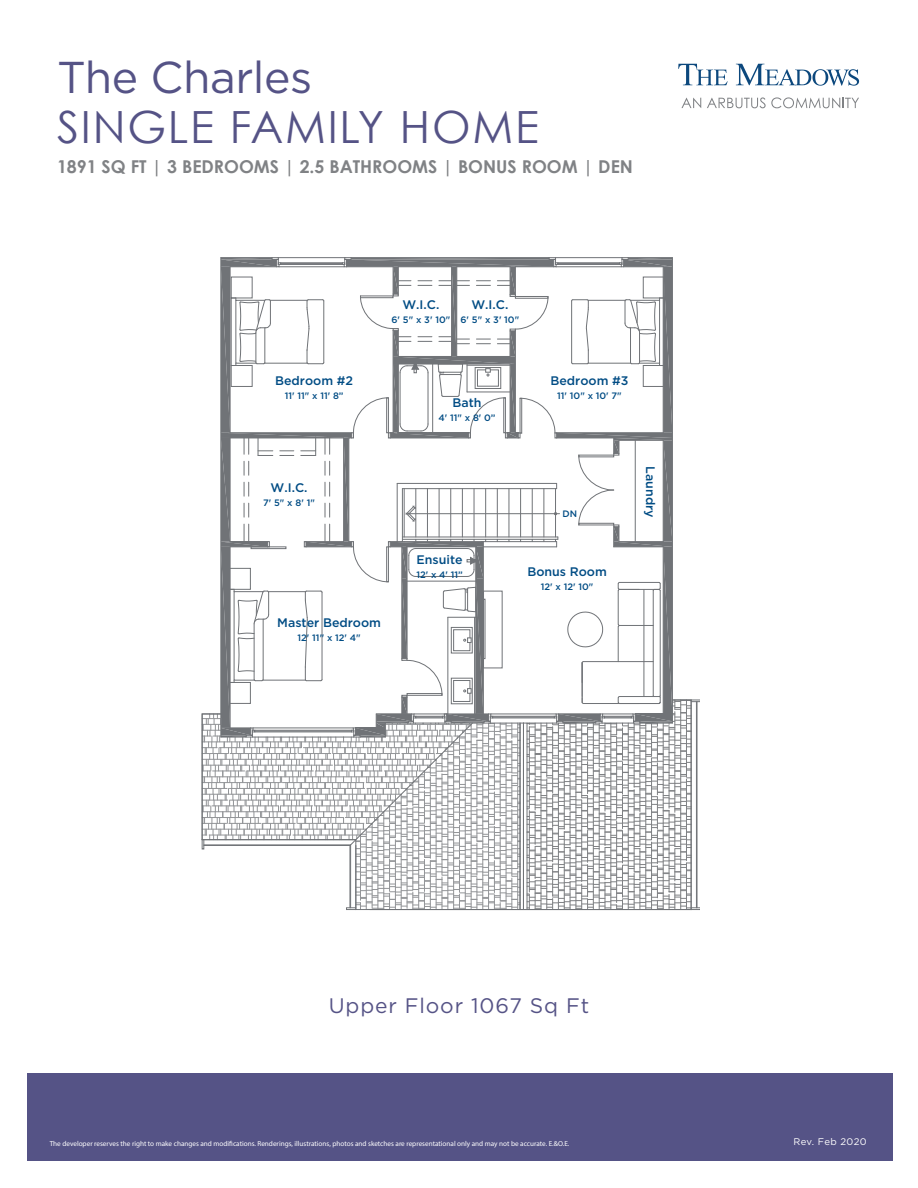
<style>
.page{position:relative;width:918px;height:1188px;background:#fff}
.page>*{position:absolute;margin:0;border:0;box-sizing:border-box;transform-origin:0 0}
.t1{font:44.55px "Gotham";letter-spacing:-.01em;color:#555386}
.t2{font:44.4px "Century Gothic";letter-spacing:.04em;color:#555386}
.t3{font:21px "Gotham";letter-spacing:.04em;color:#555386}
.t4{font:700 17.7px "Century Gothic";color:#808285}
.t5{font:500 12.45px "Gotham";color:#004c84}
.t6{font:9.6px "Gotham";letter-spacing:.03em;color:#fff}
.t7{font:500 9.3px "Gotham";color:#004c84}
.t8{font:7.2px "Myriad Pro";color:#fff}
</style>
<div class="page">
<div style="left:27px;top:1073px;width:866px;height:88px;background:#555386"></div>
<svg style="left:678px;top:64px;width:50px;height:21px"></svg>
<svg style="left:736px;top:64px;width:123px;height:22px"></svg>
<svg style="left:681px;top:98px;width:20px;height:10px"></svg>
<svg style="left:707px;top:97px;width:152px;height:11px"></svg>
<hr style="left:278px;top:257px;width:67px;height:1px;background:#707377">
<hr style="left:221px;top:257px;width:51px;height:1px;background:#707377">
<hr style="left:351px;top:257px;width:198px;height:1px;background:#707377">
<hr style="left:628px;top:257px;width:44px;height:1px;background:#707377">
<hr style="left:556px;top:257px;width:66px;height:1px;background:#707377">
<svg style="left:202px;top:258px;width:497px;height:652px"></svg>
<hr style="left:407px;top:513px;width:153px;height:1px;background:#707377">
<h1 class="t1" style="left:57px;top:49px;width:257px">The Charles</h1>
<h2 class="t2" style="left:57px;top:100px;width:483px">SINGLE FAMILY HOME</h2>
<h3 class="t4" style="left:57px;top:155px;width:577px">1891 SQ FT | 3 BEDROOMS | 2.5 BATHROOMS | BONUS ROOM | DEN</h3>
<h3 class="t5" style="left:402px;top:297px;width:38px">W.I.C.</h3>
<p class="t7" style="left:392px;top:314px;width:60px">6' 5" x 3' 10"</p>
<h3 class="t5" style="left:471px;top:297px;width:38px">W.I.C.</h3>
<p class="t7" style="left:461px;top:314px;width:60px">6' 5" x 3' 10"</p>
<h3 class="t5" style="left:275px;top:373px;width:80px">Bedroom #2</h3>
<p class="t7" style="left:285px;top:390px;width:60px">11' 11" x 11' 8”</p>
<h3 class="t5" style="left:271px;top:480px;width:38px">W.I.C.</h3>
<p class="t7" style="left:263px;top:497px;width:53px">7' 5" x 8' 1"</p>
<h3 class="t5" style="left:277px;top:614px;width:105px">Master Bedroom</h3>
<p class="t7" style="left:298px;top:631px;width:65px">12' 11" x 12' 4"</p>
<h3 class="t5" style="left:453px;top:395px;width:31px">Bath</h3>
<p class="t7" style="left:438px;top:412px;width:59px">4' 11" x 8' 0”</p>
<h3 class="t5" style="left:417px;top:552px;width:48px">Ensuite</h3>
<p class="t7" style="left:416px;top:569px;width:48px">12' x 4' 11”</p>
<h3 class="t5" style="left:550px;top:373px;width:80px">Bedroom #3</h3>
<p class="t7" style="left:557px;top:390px;width:66px">11' 10" x 10' 7"</p>
<p class="t7" style="left:563px;top:507px;width:16px">DN</p>
<h3 class="t5" style="left:527px;top:564px;width:81px">Bonus Room</h3>
<p class="t7" style="left:541px;top:581px;width:54px">12' x 12' 10"</p>
<h3 class="t5" style="left:659px;top:466px;width:53px;rotate:90deg">Laundry</h3>
<h3 class="t3" style="left:329px;top:992px;width:262px">Upper Floor 1067 Sq Ft</h3>
<p class="t8" style="left:50px;top:1139px;width:521px">The developer reserves the right to make changes and modifications. Renderings, illustrations, photos and sketches are representational only and may not be accurate. E.&amp;O.E.</p>
<h3 class="t6" style="left:794px;top:1136px;width:75px">Rev. Feb 2020</h3>
</div>
